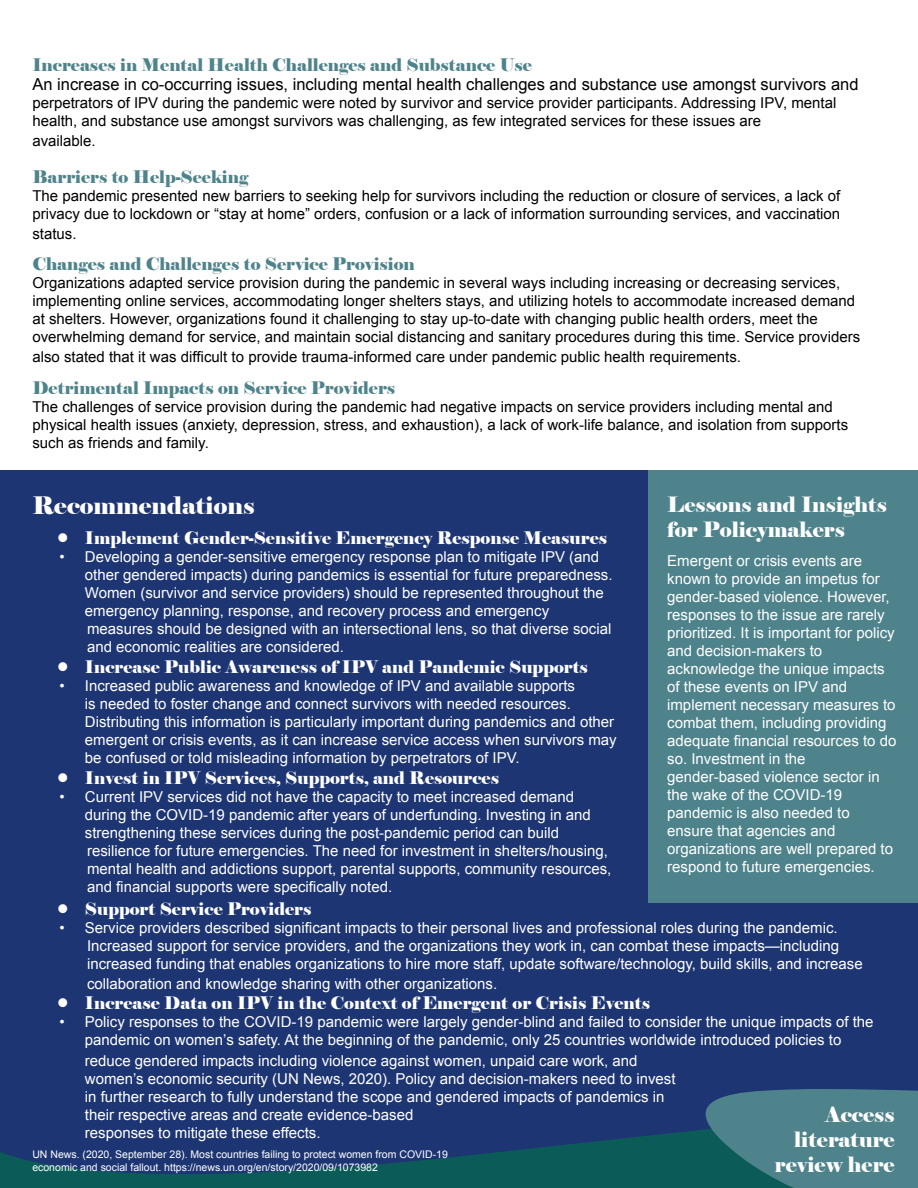
<style>
.page{position:relative;width:918px;height:1188px;background:#fff}
.page>*{position:absolute;margin:0;border:0;box-sizing:border-box;transform-origin:0 0}
.t1{font:24px "Elephant";color:#fff}
.t2{font:21px/25.2px "Elephant";color:#fff}
.t3{font:17.25px "Elephant";color:#fff}
.t4{font:17.25px "Elephant";color:#4f838c}
.t5{font:16.5px "Arial";color:#000}
.t6{font:15px/18px "Arial";color:#fff}
.t7{font:15px/18px "Arial";color:#000}
.t8{font:10.5px "Arial";color:#fff}
</style>
<div class="page">
<div style="left:0;top:471px;width:918px;height:717px;background:#1d3572"></div>
<div style="left:648px;top:471px;width:270px;height:432px;background:#4f838c"></div>
<svg style="left:0;top:1131px;width:691px;height:57px"></svg>
<svg style="left:691px;top:1089px;width:227px;height:99px;background:#427983"></svg>
<p class="t4" style="left:32px;top:54px;width:501px">Increases in Mental Health Challenges and Substance Use</p>
<p class="t5" style="left:32px;top:74px;width:828px">An increase in co-occurring issues, including mental health challenges and substance use amongst survivors and</p>
<p class="t7" style="left:32px;top:94px;width:806px">perpetrators of IPV during the pandemic were noted by survivor and service provider participants. Addressing IPV, mental health, and substance use amongst survivors was challenging, as few integrated services for these issues are</p>
<p class="t7" style="left:32px;top:132px;width:65px">available.</p>
<p class="t4" style="left:32px;top:166px;width:218px">Barriers to Help-Seeking</p>
<p class="t7" style="left:32px;top:187px;width:809px">The pandemic presented new barriers to seeking help for survivors including the reduction or closure of services, a lack of privacy due to lockdown or “stay at home” orders, confusion or a lack of information surrounding services, and vaccination</p>
<p class="t7" style="left:32px;top:225px;width:46px">status.</p>
<p class="t4" style="left:32px;top:253px;width:384px">Changes and Challenges to Service Provision</p>
<p class="t7" style="left:32px;top:274px;width:824px">Organizations adapted service provision during the pandemic in several ways including increasing or decreasing services, implementing online services, accommodating longer shelters stays, and utilizing hotels to accommodate increased demand at shelters. However, organizations found it challenging to stay up-to-date with changing public health orders, meet the</p>
<p class="t7" style="left:32px;top:327px;width:829px;line-height:19.8px">overwhelming demand for service, and maintain social distancing and sanitary procedures during this time. Service providers also stated that it was difficult to provide trauma-informed care under pandemic public health requirements.</p>
<p class="t4" style="left:32px;top:377px;width:364px">Detrimental Impacts on Service Providers</p>
<p class="t7" style="left:32px;top:398px;width:817px">The challenges of service provision during the pandemic had negative impacts on service providers including mental and physical health issues (anxiety, depression, stress, and exhaustion), a lack of work-life balance, and isolation from supports such as friends and family.</p>
<p class="t1" style="left:32px;top:491px;width:224px">Recommendations</p>
<p class="t3" style="left:58px;top:527px;width:551px">• Implement Gender-Sensitive Emergency Response Measures</p>
<p class="t6" style="left:85px;top:548px;width:529px;text-indent:-26px">• Developing a gender-sensitive emergency response plan to mitigate IPV (and other gendered impacts) during pandemics is essential for future preparedness.<br>Women (survivor and service providers) should be represented throughout the emergency planning, response, and recovery process and emergency</p>
<p class="t6" style="left:87px;top:620px;width:526px">measures should be designed with an intersectional lens, so that diverse social</p>
<p class="t6" style="left:87px;top:638px;width:258px">and economic realities are considered.</p>
<p class="t3" style="left:58px;top:656px;width:532px">• Increase Public Awareness of IPV and Pandemic Supports</p>
<p class="t6" style="left:85px;top:677px;width:533px;text-indent:-26px">• Increased public awareness and knowledge of IPV and available supports<br>is needed to foster change and connect survivors with needed resources.<br>Distributing this information is particularly important during pandemics and other emergent or crisis events, as it can increase service access when survivors may be confused or told misleading information by perpetrators of IPV.</p>
<p class="t3" style="left:58px;top:767px;width:443px">• Invest in IPV Services, Supports, and Resources</p>
<p class="t6" style="left:85px;top:787px;width:508px;text-indent:-26px">• Current IPV services did not have the capacity to meet increased demand during the COVID-19 pandemic after years of underfunding. Investing in and strengthening these services during the post-pandemic period can build</p>
<p class="t6" style="left:87px;top:841px;width:522px">resilience for future emergencies. The need for investment in shelters/housing,</p>
<p class="t6" style="left:87px;top:859px;width:526px">mental health and addictions support, parental supports, community resources,</p>
<p class="t6" style="left:87px;top:878px;width:307px">and financial supports were specifically noted.</p>
<p class="t2" style="left:667px;top:492px;width:221px">Lessons and Insights for Policymakers</p>
<p class="t6" style="left:667px;top:551px;width:229px">Emergent or crisis events are known to provide an impetus for gender-based violence. However, responses to the issue are rarely prioritized. It is important for policy and decision-makers to</p>
<p class="t6" style="left:667px;top:659px;width:219px">acknowledge the unique impacts of these events on IPV and</p>
<p class="t6" style="left:667px;top:695px;width:231px">implement necessary measures to combat them, including providing adequate financial resources to do so. Investment in the</p>
<p class="t6" style="left:667px;top:767px;width:214px">gender-based violence sector in the wake of the COVID-19</p>
<p class="t6" style="left:667px;top:803px;width:184px">pandemic is also needed to</p>
<p class="t6" style="left:667px;top:821px;width:170px">ensure that agencies and</p>
<p class="t6" style="left:667px;top:839px;width:227px">organizations are well prepared to respond to future emergencies.</p>
<p class="t3" style="left:58px;top:898px;width:255px">• Support Service Providers</p>
<p class="t6" style="left:59px;top:919px;width:780px">• Service providers described significant impacts to their personal lives and professional roles during the pandemic.</p>
<p class="t6" style="left:87px;top:937px;width:753px">Increased support for service providers, and the organizations they work in, can combat these impacts—including</p>
<p class="t6" style="left:87px;top:955px;width:777px">increased funding that enables organizations to hire more staff, update software/technology, build skills, and increase</p>
<p class="t6" style="left:87px;top:974px;width:412px">collaboration and knowledge sharing with other organizations.</p>
<p class="t3" style="left:58px;top:992px;width:594px">• Increase Data on IPV in the Context of Emergent or Crisis Events</p>
<p class="t6" style="left:59px;top:1013px;width:816px;text-align:center">• Policy responses to the COVID-19 pandemic were largely gender-blind and failed to consider the unique impacts of the pandemic on women’s safety. At the beginning of the pandemic, only 25 countries worldwide introduced policies to</p>
<p class="t6" style="left:85px;top:1052px;width:554px">reduce gendered impacts including violence against women, unpaid care work, and</p>
<p class="t6" style="left:85px;top:1070px;width:592px">women’s economic security (UN News, 2020). Policy and decision-makers need to invest in further research to fully understand the scope and gendered impacts of pandemics in their respective areas and create evidence-based</p>
<p class="t6" style="left:85px;top:1124px;width:237px">responses to mitigate these effects.</p>
<p class="t8" style="left:32px;top:1147px;width:417px">UN News. (2020, September 28). Most countries failing to protect women from COVID-19</p>
<p class="t8" style="left:32px;top:1160px;width:347px">economic and social fallout. https://news.un.org/en/story/2020/09/1073982</p>
<p class="t2" style="left:825px;top:1102px;width:71px">Access</p>
<p class="t2" style="left:794px;top:1127px;width:102px">literature</p>
<p class="t2" style="left:775px;top:1152px;width:121px">review here</p>
</div>
